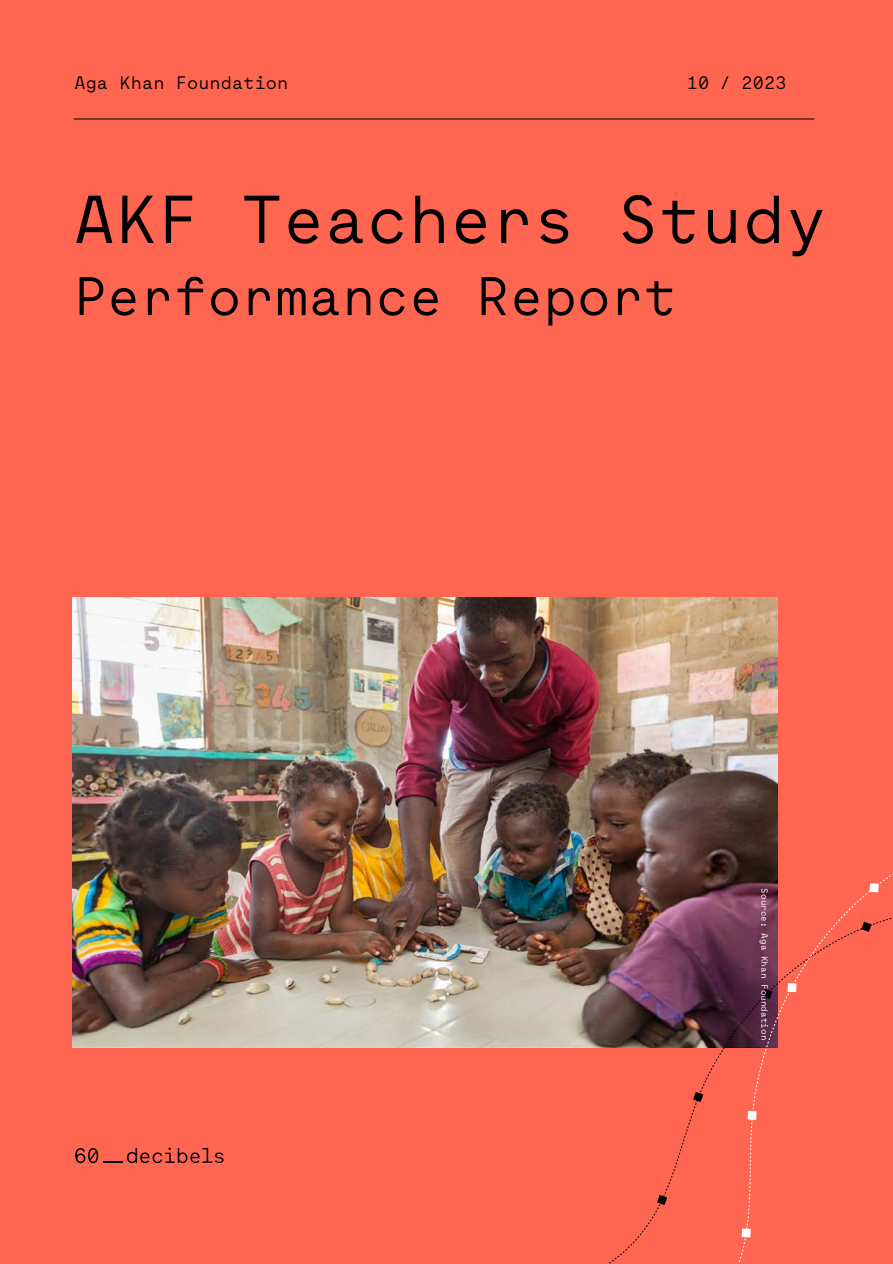
<style>
.page{position:relative;width:893px;height:1264px;background:#fff}
.page>*{position:absolute;margin:0;border:0;box-sizing:border-box;transform-origin:0 0}
.t1{font:67.5px "Maax Mono";color:#000}
.t2{font:54px "Maax Mono";color:#000}
.t3{font:18px "Maax Mono";color:#000}
.t4{font:9px "Maax Mono";color:#fff}
</style>
<div class="page">
<div style="left:0;top:0;width:892px;height:1263px;background:#ff6652"></div>
<img style="left:72px;top:597px;width:705px;height:449px">
<svg style="left:75px;top:1147px;width:148px;height:15px"></svg>
<img style="left:366px;top:745px;width:412px;height:303px">
<img style="left:462px;top:796px;width:430px;height:467px">
<svg style="left:747px;top:1110px;width:9px;height:9px"></svg>
<svg style="left:741px;top:1228px;width:9px;height:9px"></svg>
<svg style="left:787px;top:982px;width:9px;height:9px"></svg>
<svg style="left:869px;top:883px;width:9px;height:9px"></svg>
<hr style="left:74px;top:119px;width:740px;height:1px;background:#000">
<p class="t3" style="left:75px;top:70px;width:215px">Aga Khan Foundation</p>
<p class="t3" style="left:686px;top:70px;width:101px">10 / 2023</p>
<p class="t1" style="left:73px;top:173px;width:754px">AKF Teachers Study</p>
<p class="t2" style="left:73px;top:259px;width:605px">Performance Report</p>
<p class="t4" style="left:770px;top:888px;width:153px;rotate:90deg">Source: Aga Khan Foundation</p>
</div>
